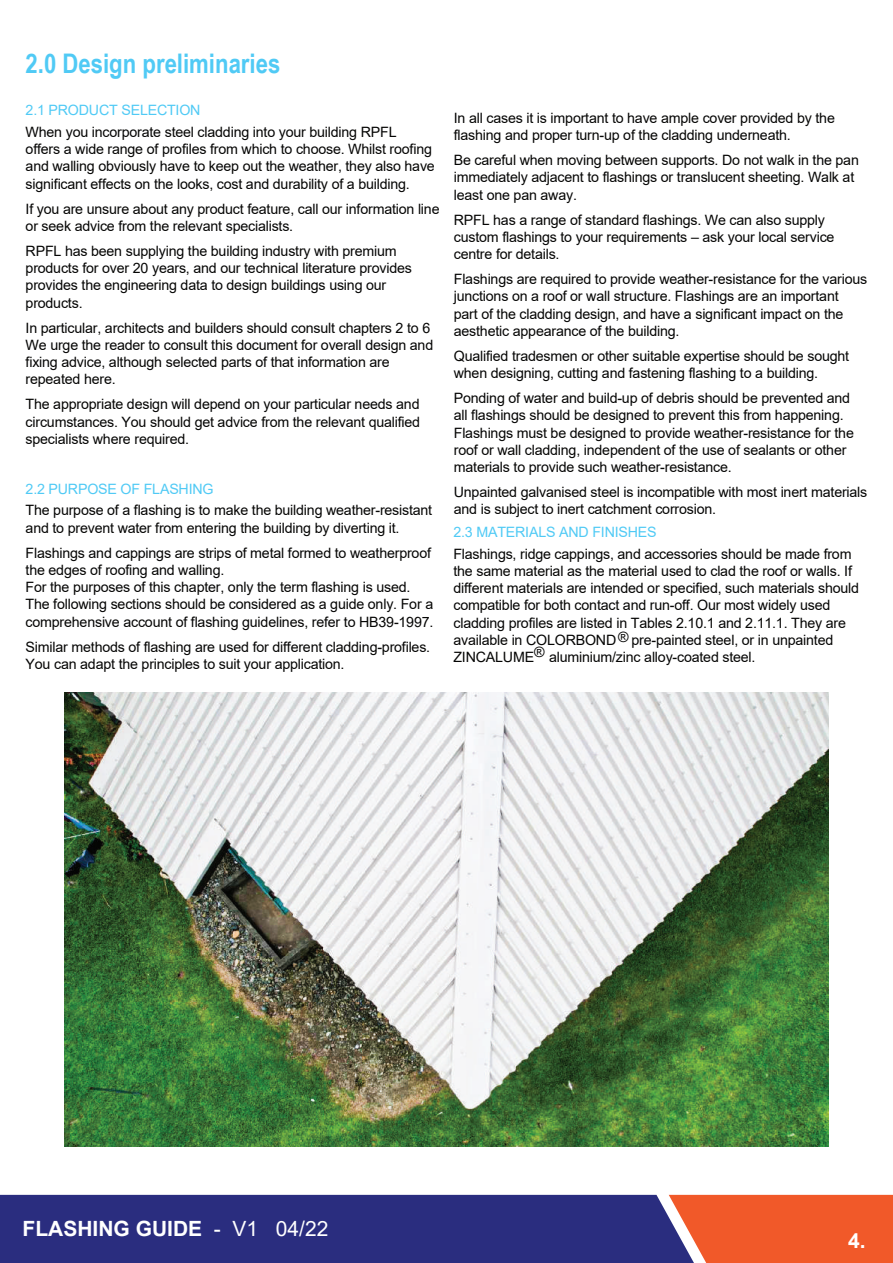
<style>
.page{position:relative;width:893px;height:1263px;background:#fff}
.page>*{position:absolute;margin:0;border:0;box-sizing:border-box;transform-origin:0 0}
.t1{font:700 27px "Arial Narrow";color:#50caf5}
.t2{font:700 21px "Arial";color:#fff}
.t3{font:14.25px/17.2px "Arial";letter-spacing:-.015em;color:#050504}
.t4{font:14.25px "Arial";letter-spacing:-.015em;color:#50caf5}
.s1{font-weight:400}
</style>
<div class="page">
<div style="left:0;top:1195px;width:669px;height:68px;background:#2a2d7f"></div>
<svg style="left:669px;top:1195px;width:224px;height:68px;background:#ea5e35"></svg>
<img style="left:65px;top:692px;width:763px;height:455px">
<h1 class="t1" style="left:26px;top:53px;width:256px">2.0 Design preliminaries</h1>
<p class="t4" style="left:26px;top:105px;width:176px">2.1 PRODUCT SELECTION</p>
<p class="t3" style="left:26px;top:125px;width:411px">When you incorporate steel cladding into your building RPFL<br>offers a wide range of profiles from which to choose. Whilst roofing and walling obviously have to keep out the weather, they also have significant effects on the looks, cost and durability of a building.</p>
<p class="t3" style="left:26px;top:201px;width:415px">If you are unsure about any product feature, call our information line or seek advice from the relevant specialists.</p>
<p class="t3" style="left:26px;top:244px;width:388px">RPFL has been supplying the building industry with premium products for over 20 years, and our technical literature provides provides the engineering data to design buildings using our products.</p>
<p class="t3" style="left:26px;top:320px;width:409px">In particular, architects and builders should consult chapters 2 to 6<br>We urge the reader to consult this document for overall design and fixing advice, although selected parts of that information are repeated here.</p>
<p class="t3" style="left:26px;top:397px;width:396px;text-align:justify">The appropriate design will depend on your particular needs and circumstances. You should get advice from the relevant qualified specialists where required.</p>
<p class="t4" style="left:26px;top:483px;width:190px">2.2 PURPOSE OF FLASHING</p>
<p class="t3" style="left:26px;top:503px;width:408px">The purpose of a flashing is to make the building weather-resistant and to prevent water from entering the building by diverting it.</p>
<p class="t3" style="left:26px;top:545px;width:409px">Flashings and cappings are strips of metal formed to weatherproof the edges of roofing and walling.<br>For the purposes of this chapter, only the term flashing is used.<br>The following sections should be considered as a guide only. For a comprehensive account of flashing guidelines, refer to HB39-1997.</p>
<p class="t3" style="left:26px;top:639px;width:406px">Similar methods of flashing are used for different cladding-profiles.<br>You can adapt the principles to suit your application.</p>
<p class="t3" style="left:454px;top:111px;width:383px">In all cases it is important to have ample cover provided by the flashing and proper turn-up of the cladding underneath.</p>
<p class="t3" style="left:454px;top:153px;width:407px">Be careful when moving between supports. Do not walk in the pan immediately adjacent to flashings or translucent sheeting. Walk at least one pan away.</p>
<p class="t3" style="left:454px;top:212px;width:382px">RPFL has a range of standard flashings. We can also supply custom flashings to your requirements – ask your local service centre for details.</p>
<p class="t3" style="left:454px;top:272px;width:415px">Flashings are required to provide weather-resistance for the various junctions on a roof or wall structure. Flashings are an important<br>part of the cladding design, and have a significant impact on the aesthetic appearance of the building.</p>
<p class="t3" style="left:454px;top:348px;width:397px">Qualified tradesmen or other suitable expertise should be sought when designing, cutting and fastening flashing to a building.</p>
<p class="t3" style="left:454px;top:391px;width:402px">Ponding of water and build-up of debris should be prevented and all flashings should be designed to prevent this from happening.<br>Flashings must be designed to provide weather-resistance for the roof or wall cladding, independent of the use of sealants or other materials to provide such weather-resistance.</p>
<p class="t3" style="left:454px;top:485px;width:415px">Unpainted galvanised steel is incompatible with most inert materials and is subject to inert catchment corrosion.</p>
<p class="t4" style="left:453px;top:527px;width:205px">2.3 MATERIALS AND FINISHES</p>
<p class="t3" style="left:453px;top:546px;width:407px">Flashings, ridge cappings, and accessories should be made from the same material as the material used to clad the roof or walls. If different materials are intended or specified, such materials should compatible for both contact and run-off. Our most widely used cladding profiles are listed in Tables 2.10.1 and 2.11.1. They are available in COLORBOND® pre-painted steel, or in unpainted ZINCALUME® aluminium/zinc alloy-coated steel.</p>
<h2 class="t2" style="left:23px;top:1220px;width:307px">FLASHING GUIDE <span class="s1">- V1 04/22</span></h2>
<h2 class="t2" style="left:848px;top:1232px;width:19px">4.</h2>
</div>
